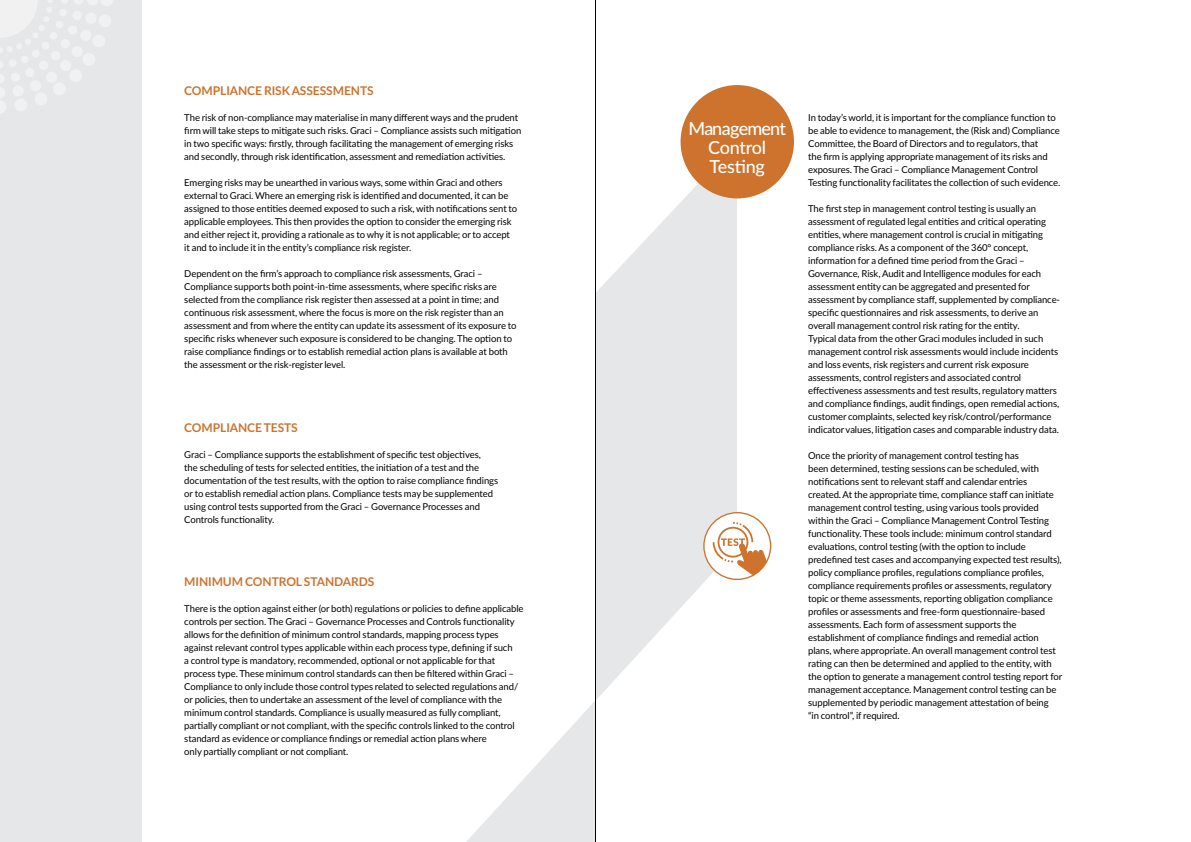
<style>
.page{position:relative;width:1191px;height:842px;background:#fff}
.page>*{position:absolute;margin:0;border:0;box-sizing:border-box;transform-origin:0 0}
.t1{font:500 18px/19px "Lato";letter-spacing:-.03em;color:#fff;text-align:center}
.t2{font:700 12px "Lato";letter-spacing:-.005em;color:#cd732d}
.t3{font:9.5px/13px "Lato";letter-spacing:-.01em;color:#000}
</style>
<div class="page">
<div style="left:0;top:0;width:142px;height:842px;background:#e6e7e8"></div>
<svg style="left:0;top:0;width:113px;height:113px"></svg>
<div style="left:595px;top:0;width:142px;height:842px;background:#e6e7e8"></div>
<svg style="left:596px;top:0;width:198px;height:292px;fill:#fff"></svg>
<div style="left:680px;top:85px;width:114px;height:113px;background:#cd732d;border-radius:50%"></div>
<svg style="left:596px;top:580px;width:141px;height:262px;fill:#fff"></svg>
<svg style="left:466px;top:701px;width:129px;height:141px"></svg>
<svg style="left:703px;top:512px;width:68px;height:68px"></svg>
<hr style="left:595px;top:0;width:1px;height:842px;background:#000">
<p class="t2" style="left:184px;top:81px;width:191px">COMPLIANCE RISK ASSESSMENTS</p>
<p class="t3" style="left:184px;top:110px;width:338px">The risk of non-compliance may materialise in many different ways and the prudent firm will take steps to mitigate such risks. Graci – Compliance assists such mitigation in two specific ways: firstly, through facilitating the management of emerging risks and secondly, through risk identification, assessment and remediation activities.</p>
<p class="t3" style="left:184px;top:175px;width:334px">Emerging risks may be unearthed in various ways, some within Graci and others external to Graci. Where an emerging risk is identified and documented, it can be assigned to those entities deemed exposed to such a risk, with notifications sent to applicable employees. This then provides the option to consider the emerging risk and either reject it, providing a rationale as to why it is not applicable; or to accept it and to include it in the entity’s compliance risk register.</p>
<p class="t3" style="left:184px;top:266px;width:334px">Dependent on the firm’s approach to compliance risk assessments, Graci – Compliance supports both point-in-time assessments, where specific risks are selected from the compliance risk register then assessed at a point in time; and continuous risk assessment, where the focus is more on the risk register than an assessment and from where the entity can update its assessment of its exposure to specific risks whenever such exposure is considered to be changing. The option to raise compliance findings or to establish remedial action plans is available at both the assessment or the risk-register level.</p>
<p class="t2" style="left:184px;top:418px;width:115px">COMPLIANCE TESTS</p>
<p class="t3" style="left:184px;top:447px;width:315px">Graci – Compliance supports the establishment of specific test objectives,<br>the scheduling of tests for selected entities, the initiation of a test and the documentation of the test results, with the option to raise compliance findings or to establish remedial action plans. Compliance tests may be supplemented using control tests supported from the Graci – Governance Processes and Controls functionality.</p>
<p class="t2" style="left:184px;top:573px;width:192px">MINIMUM CONTROL STANDARDS</p>
<p class="t3" style="left:184px;top:602px;width:341px">There is the option against either (or both) regulations or policies to define applicable controls per section. The Graci – Governance Processes and Controls functionality allows for the definition of minimum control standards, mapping process types against relevant control types applicable within each process type, defining if such<br>a control type is mandatory, recommended, optional or not applicable for that process type. These minimum control standards can then be filtered within Graci – Compliance to only include those control types related to selected regulations and/ or policies, then to undertake an assessment of the level of compliance with the minimum control standards. Compliance is usually measured as fully compliant, partially compliant or not compliant, with the specific controls linked to the control standard as evidence or compliance findings or remedial action plans where<br>only partially compliant or not compliant.</p>
<h1 class="t1" style="left:688px;top:118px;width:99px">Management<br>Control<br>Testing</h1>
<p class="t3" style="left:808px;top:111px;width:254px">In today’s world, it is important for the compliance function to be able to evidence to management, the (Risk and) Compliance Committee, the Board of Directors and to regulators, that<br>the firm is applying appropriate management of its risks and exposures. The Graci – Compliance Management Control Testing functionality facilitates the collection of such evidence.</p>
<p class="t3" style="left:808px;top:202px;width:253px">The first step in management control testing is usually an assessment of regulated legal entities and critical operating entities, where management control is crucial in mitigating compliance risks. As a component of the 360° concept, information for a defined time period from the Graci – Governance, Risk, Audit and Intelligence modules for each assessment entity can be aggregated and presented for assessment by compliance staff, supplemented by compliance&shy;specific questionnaires and risk assessments, to derive an overall management control risk rating for the entity.<br>Typical data from the other Graci modules included in such management control risk assessments would include incidents and loss events, risk registers and current risk exposure assessments, control registers and associated control effectiveness assessments and test results, regulatory matters and compliance findings, audit findings, open remedial actions, customer complaints, selected key risk/control/performance indicator values, litigation cases and comparable industry data.</p>
<p class="t3" style="left:808px;top:449px;width:255px">Once the priority of management control testing has<br>been determined, testing sessions can be scheduled, with notifications sent to relevant staff and calendar entries created. At the appropriate time, compliance staff can initiate management control testing, using various tools provided within the Graci – Compliance Management Control Testing functionality. These tools include: minimum control standard evaluations, control testing (with the option to include predefined test cases and accompanying expected test results), policy compliance profiles, regulations compliance profiles, compliance requirements profiles or assessments, regulatory topic or theme assessments, reporting obligation compliance profiles or assessments and free-form questionnaire-based assessments. Each form of assessment supports the establishment of compliance findings and remedial action plans, where appropriate. An overall management control test rating can then be determined and applied to the entity, with the option to generate a management control testing report for management acceptance. Management control testing can be supplemented by periodic management attestation of being<br>“in control”, if required.</p>
</div>
